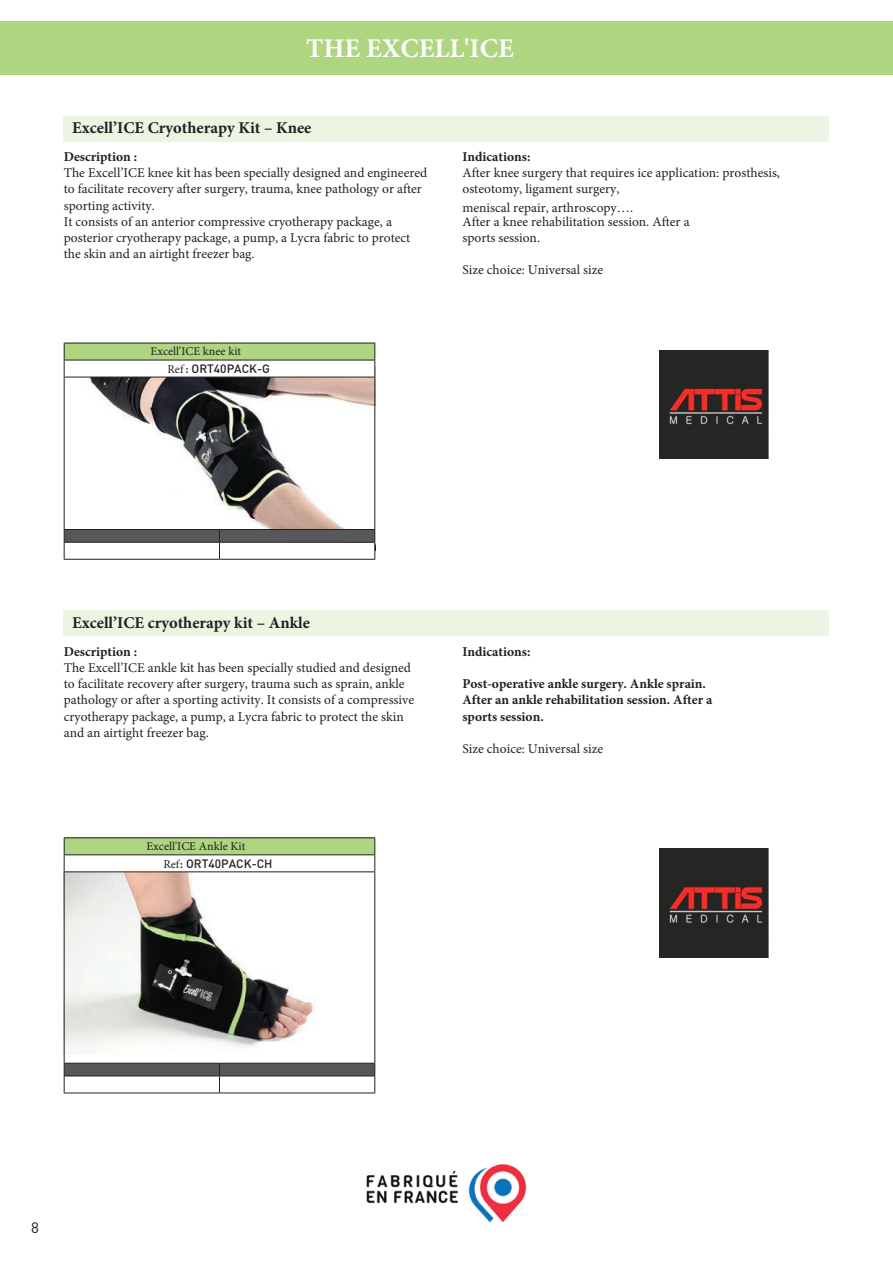
<style>
.page{position:relative;width:893px;height:1263px;background:#fff}
.page>*{position:absolute;margin:0;border:0;box-sizing:border-box;transform-origin:0 0}
.t1{font:700 27px "Minion Pro";color:#fff}
.t2{font:700 16.5px "Minion Pro";color:#231f20}
.t3{font:15px "DIN Pro";color:#231f20}
.t4{font:13.5px/16.2px "Minion Pro";color:#231f20}
.t5{font:700 13.5px/16.4px "Minion Pro";color:#231f20}
.t6{font:12px "Minion Pro";color:#231f20}
.t7{font:500 12px "DIN Pro";color:#231f20}
.s1{font-family:"Minion Pro";font-weight:400}
.s2{font-family:"DIN Pro"}
</style>
<div class="page">
<div style="left:64px;top:116px;width:765px;height:25px;background:#ecf5e2"></div>
<div style="left:64px;top:343px;width:311px;height:17px;background:#aed57f"></div>
<svg style="left:65px;top:376px;width:309px;height:153px"></svg>
<hr style="left:64px;top:343px;width:155px;height:1px;background:#231f20">
<hr style="left:219px;top:343px;width:156px;height:1px;background:#231f20">
<hr style="left:64px;top:360px;width:155px;height:1px;background:#231f20">
<svg style="left:64px;top:343px;width:1px;height:34px"></svg>
<hr style="left:219px;top:360px;width:156px;height:1px;background:#231f20">
<svg style="left:374px;top:343px;width:1px;height:34px"></svg>
<hr style="left:64px;top:377px;width:155px;height:1px;background:#231f20">
<hr style="left:64px;top:377px;width:1px;height:152px;background:#231f20">
<hr style="left:219px;top:377px;width:156px;height:1px;background:#231f20">
<hr style="left:374px;top:377px;width:1px;height:152px;background:#231f20">
<svg style="left:64px;top:529px;width:311px;height:30px"></svg>
<hr style="left:64px;top:559px;width:155px;height:1px;background:#231f20">
<hr style="left:219px;top:559px;width:156px;height:1px;background:#231f20">
<div style="left:0;top:21px;width:893px;height:53px;background:#aed57f"></div>
<div style="left:64px;top:610px;width:765px;height:26px;background:#ecf5e2"></div>
<div style="left:64px;top:838px;width:311px;height:17px;background:#aed57f"></div>
<svg style="left:65px;top:855px;width:309px;height:208px"></svg>
<hr style="left:64px;top:837px;width:155px;height:1px;background:#231f20">
<hr style="left:219px;top:837px;width:156px;height:1px;background:#231f20">
<hr style="left:64px;top:854px;width:155px;height:1px;background:#231f20">
<svg style="left:64px;top:838px;width:1px;height:33px"></svg>
<hr style="left:219px;top:854px;width:156px;height:1px;background:#231f20">
<svg style="left:374px;top:838px;width:1px;height:33px"></svg>
<hr style="left:64px;top:871px;width:155px;height:1px;background:#231f20">
<hr style="left:64px;top:872px;width:1px;height:191px;background:#231f20">
<hr style="left:219px;top:871px;width:156px;height:1px;background:#231f20">
<hr style="left:374px;top:872px;width:1px;height:191px;background:#231f20">
<svg style="left:64px;top:1063px;width:311px;height:29px"></svg>
<hr style="left:64px;top:1092px;width:155px;height:1px;background:#231f20">
<hr style="left:219px;top:1092px;width:156px;height:1px;background:#231f20">
<img style="left:366px;top:1164px;width:161px;height:59px">
<img style="left:659px;top:350px;width:109px;height:109px">
<img style="left:659px;top:848px;width:109px;height:109px">
<h1 class="t1" style="left:306px;top:29px;width:209px">THE EXCELL'ICE</h1>
<p class="t2" style="left:72px;top:116px;width:241px">Excell’ICE Cryotherapy Kit – Knee</p>
<p class="t5" style="left:64px;top:148px;width:75px">Description :</p>
<p class="t4" style="left:64px;top:165px;width:365px">The Excell’ICE knee kit has been specially designed and engineered to facilitate recovery after surgery, trauma, knee pathology or after sporting activity.<br>It consists of an anterior compressive cryotherapy package, a posterior cryotherapy package, a pump, a Lycra fabric to protect the skin and an airtight freezer bag.</p>
<p class="t6" style="left:151px;top:343px;width:92px">Excell'ICE knee kit</p>
<p class="t7" style="left:167px;top:361px;width:104px"><span class="s1">Ref</span>: ORT40PACK-G</p>
<p class="t5" style="left:462px;top:148px;width:69px">Indications:</p>
<p class="t4" style="left:462px;top:165px;width:319px">After knee surgery that requires ice application: prosthesis, osteotomy, ligament surgery,</p>
<p class="t4" style="left:462px;top:201px;width:229px;line-height:13.8px">meniscal repair, arthroscopy…<span class="s2">.<br></span>After a knee rehabilitation session. After a</p>
<p class="t4" style="left:462px;top:230px;width:79px">sports session.</p>
<p class="t4" style="left:462px;top:262px;width:142px">Size choice: Universal size</p>
<p class="t2" style="left:72px;top:611px;width:239px">Excell’ICE cryotherapy kit – Ankle</p>
<p class="t5" style="left:64px;top:643px;width:75px">Description :</p>
<p class="t4" style="left:64px;top:660px;width:352px">The Excell’ICE ankle kit has been specially studied and designed to facilitate recovery after surgery, trauma such as sprain, ankle pathology or after a sporting activity. It consists of a compressive cryotherapy package, a pump, a Lycra fabric to protect the skin and an airtight freezer bag.</p>
<p class="t6" style="left:146px;top:838px;width:100px">Excell'ICE Ankle Kit</p>
<p class="t7" style="left:163px;top:855px;width:111px"><span class="s1">Ref</span>: ORT40PACK-CH</p>
<p class="t5" style="left:462px;top:643px;width:69px">Indications:</p>
<p class="t5" style="left:462px;top:675px;width:251px">Post-operative ankle surgery. Ankle sprain.<br>After an ankle rehabilitation session. After a sports session.</p>
<p class="t4" style="left:462px;top:741px;width:142px">Size choice: Universal size</p>
<p class="t3" style="left:31px;top:1217px;width:9px">8</p>
</div>
